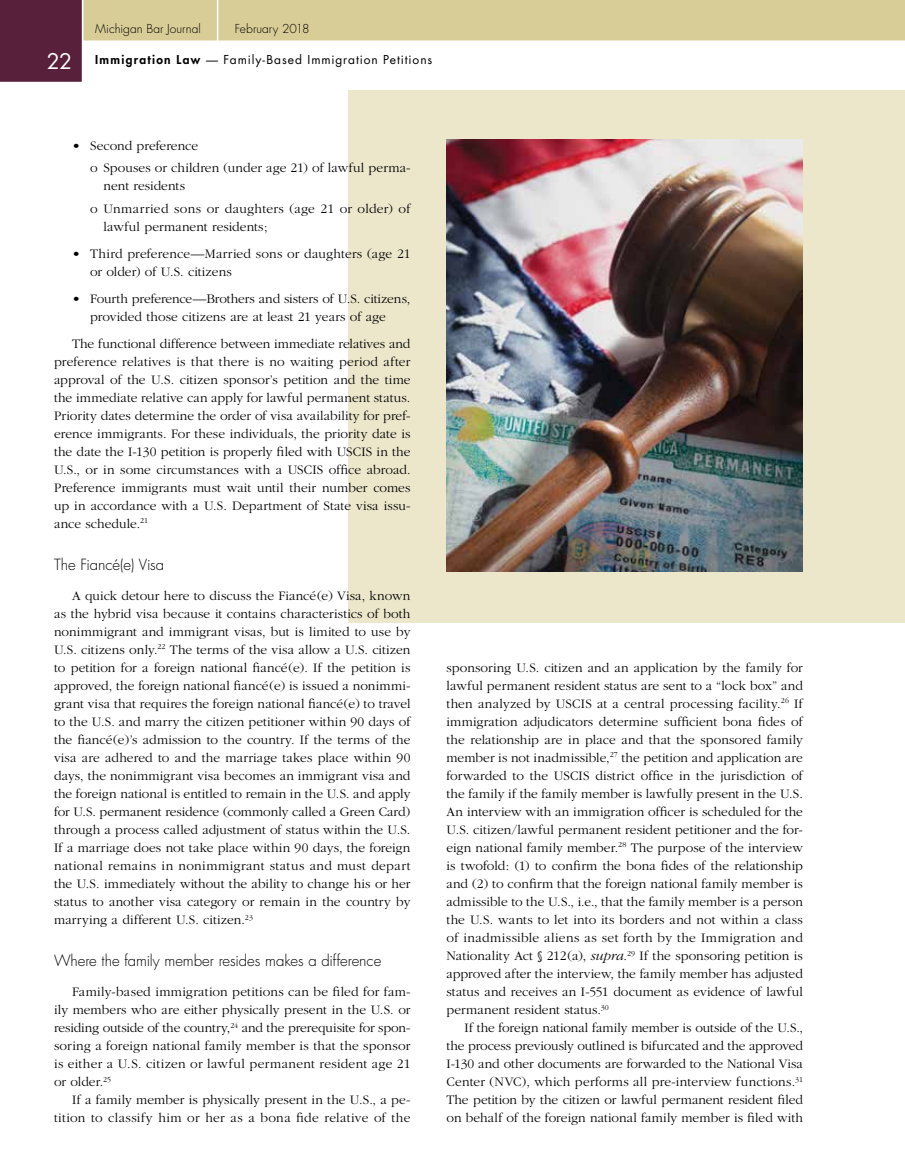
<style>
.page{position:relative;width:905px;height:1175px;background:#fff}
.page>*{position:absolute;margin:0;border:0;box-sizing:border-box;transform-origin:0 0}
.t1{font:21px "Futura";color:#fff}
.t2{font:300 15px "Futura";letter-spacing:-.005em;color:#000}
.t3{font:300 13.5px/18px "Garamond";letter-spacing:.005em;color:#000;text-align:justify}
.t4{font:12px "Futura";letter-spacing:.075em;color:#000}
.t5{font:300 12px "Futura";color:#000}
.s1{font-weight:800}
.s2{font-style:italic}
</style>
<div class="page">
<svg style="left:0;top:0;width:904px;height:82px"></svg>
<div style="left:348px;top:90px;width:556px;height:532px;background:#ece6cb"></div>
<img style="left:446px;top:140px;width:356px;height:431px">
<h1 class="t1" style="left:47px;top:47px;width:27px">22</h1>
<p class="t5" style="left:95px;top:21px;width:107px">Michigan Bar Journal</p>
<p class="t5" style="left:235px;top:21px;width:76px">February 2018</p>
<p class="t4" style="left:95px;top:51px;width:338px"><span class="s1">Immigration Law</span> — Family-Based Immigration Petitions</p>
<p class="t3" style="left:90px;top:134px;width:322px;line-height:22.5px;text-indent:-18px">• Second preference<br>o Spouses or children (under age 21) of lawful perma-</p>
<p class="t3" style="left:90px;top:175px;width:322px;line-height:22.5px;text-indent:14px">nent residents<br>o Unmarried sons or daughters (age 21 or older) of</p>
<p class="t3" style="left:103px;top:218px;width:165px">lawful permanent residents;</p>
<p class="t3" style="left:90px;top:245px;width:322px;text-indent:-18px">• Third preference—Married sons or daughters (age 21 or older) of U.S. citizens</p>
<p class="t3" style="left:72px;top:290px;width:340px;text-align:center">• Fourth preference—Brothers and sisters of U.S. citizens, provided those citizens are at least 21 years of age</p>
<p class="t3" style="left:54px;top:335px;width:358px;text-indent:18px">The functional difference between immediate relatives and preference relatives is that there is no waiting period after approval of the U.S. citizen sponsor’s petition and the time the immediate relative can apply for lawful permanent status.<br>Priority dates determine the order of visa availability for pref&shy;erence immigrants. For these individuals, the priority date is the date the I-130 petition is properly filed with USCIS in the U.S., or in some circumstances with a USCIS office abroad.<br>Preference immigrants must wait until their number comes up in accordance with a U.S. Department of State visa issu&shy;ance schedule.<sup>21</sup></p>
<p class="t2" style="left:54px;top:555px;width:112px">The Fiancé(e) Visa</p>
<p class="t3" style="left:54px;top:587px;width:358px;text-indent:18px">A quick detour here to discuss the Fiancé(e) Visa, known as the hybrid visa because it contains characteristics of both nonimmigrant and immigrant visas, but is limited to use by U.S. citizens only.<sup>22</sup> The terms of the visa allow a U.S. citizen to petition for a foreign national fiancé(e). If the petition is approved, the foreign national fiancé(e) is issued a nonimmi&shy;grant visa that requires the foreign national fiancé(e) to travel to the U.S. and marry the citizen petitioner within 90 days of the fiancé(e)’s admission to the country. If the terms of the visa are adhered to and the marriage takes place within 90 days, the nonimmigrant visa becomes an immigrant visa and the foreign national is entitled to remain in the U.S. and apply for U.S. permanent residence (commonly called a Green Card) through a process called adjustment of status within the U.S.<br>If a marriage does not take place within 90 days, the foreign national remains in nonimmigrant status and must depart the U.S. immediately without the ability to change his or her status to another visa category or remain in the country by marrying a different U.S. citizen.<sup>23</sup></p>
<p class="t2" style="left:54px;top:951px;width:329px">Where the family member resides makes a difference</p>
<p class="t3" style="left:54px;top:983px;width:358px;text-indent:18px">Family-based immigration petitions can be filed for fam&shy;ily members who are either physically present in the U.S. or residing outside of the country,<sup>24</sup> and the prerequisite for spon&shy;soring a foreign national family member is that the sponsor is either a U.S. citizen or lawful permanent resident age 21 or older.<sup>25</sup></p>
<p class="t3" style="left:54px;top:1091px;width:358px;text-align:right">If a family member is physically present in the U.S., a pe&shy;tition to classify him or her as a bona fide relative of the</p>
<p class="t3" style="left:446px;top:659px;width:358px">sponsoring U.S. citizen and an application by the family for lawful permanent resident status are sent to a “lock box” and then analyzed by USCIS at a central processing facility.<sup>26</sup> If immigration adjudicators determine sufficient bona fides of the relationship are in place and that the sponsored family member is not inadmissible,<sup>27</sup> the petition and application are forwarded to the USCIS district office in the jurisdiction of the family if the family member is lawfully present in the U.S.<br>An interview with an immigration officer is scheduled for the U.S. citizen/lawful permanent resident petitioner and the for&shy;eign national family member.<sup>28</sup> The purpose of the interview is twofold: (1) to confirm the bona fides of the relationship and (2) to confirm that the foreign national family member is admissible to the U.S., i.e., that the family member is a person the U.S. wants to let into its borders and not within a class of inadmissible aliens as set forth by the Immigration and Nationality Act § 212(a), <span class="s2">supra</span>.<sup>29</sup> If the sponsoring petition is approved after the interview, the family member has adjusted status and receives an I-551 document as evidence of lawful permanent resident status.<sup>30</sup></p>
<p class="t3" style="left:446px;top:1019px;width:358px;text-indent:18px">If the foreign national family member is outside of the U.S., the process previously outlined is bifurcated and the approved I-130 and other documents are forwarded to the National Visa Center (NVC), which performs all pre-interview functions.<sup>31<br></sup>The petition by the citizen or lawful permanent resident filed on behalf of the foreign national family member is filed with</p>
</div>
